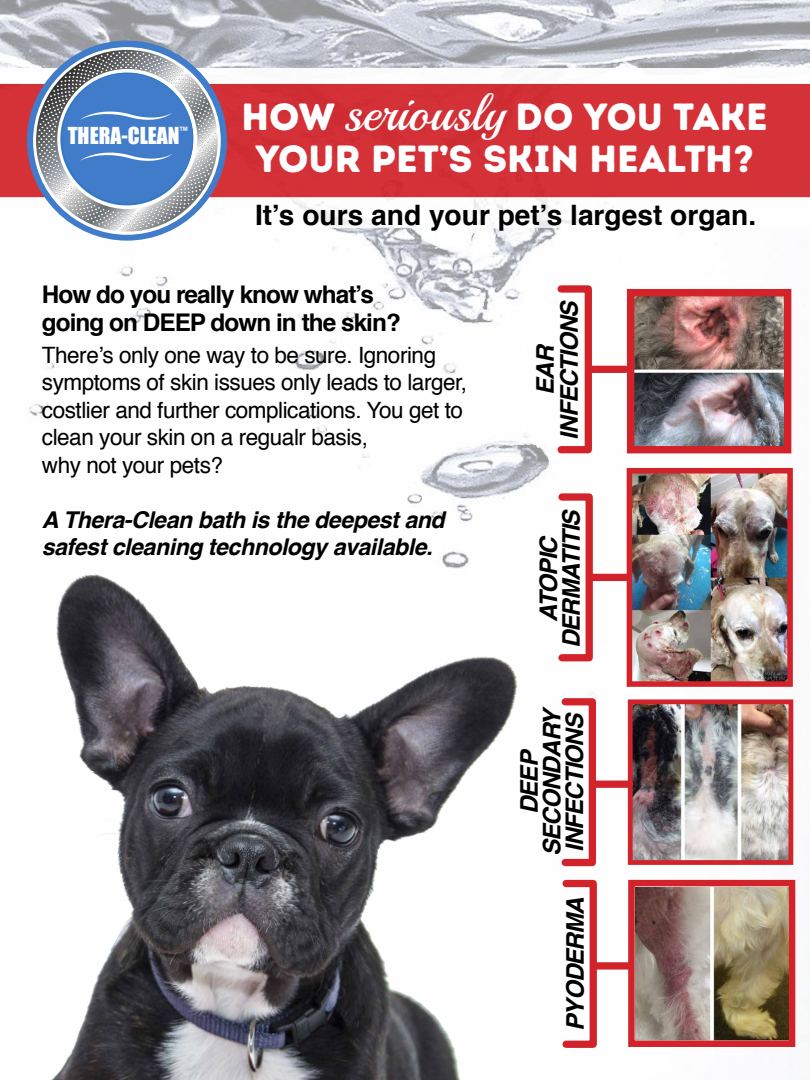
<style>
.page{position:relative;width:810px;height:1080px;background:#fff}
.page>*{position:absolute;margin:0;border:0;box-sizing:border-box;transform-origin:0 0}
.t1{font:37.88px/41.2px "Intro Rust Base";color:#fff;text-align:center}
.t2{font:700 28.12px "Helvetica";color:#000}
.t3{font:700 24.38px/27.5px "Helvetica";letter-spacing:-.04em;color:#000}
.t4{font:italic 700 24.25px/22.6px "Helvetica";letter-spacing:-.075em;color:#000;text-align:center}
.t5{font:italic 700 23.12px/27.5px "Helvetica";letter-spacing:-.02em;color:#000}
.t6{font:22.5px/27.5px "Helvetica";letter-spacing:-.02em;color:#000}
.t7{font:21.62px "Impact";color:#fff}
.s1{font-family:"Playball";font-size:49.81px}
</style>
<div class="page">
<img style="left:0;top:0;width:810px;height:1080px">
<img style="left:0;top:532px;width:779px;height:548px">
<div style="left:0;top:83px;width:810px;height:115px;background:#d43238"></div>
<div style="left:0;top:198px;width:810px;height:30px;background:#fff"></div>
<div style="left:0;top:68px;width:810px;height:16px;background:#fff"></div>
<svg style="left:27px;top:41px;width:200px;height:200px;fill:#407cca"></svg>
<svg style="left:38px;top:51px;width:178px;height:179px"></svg>
<img style="left:634px;top:475px;width:152px;height:205px">
<div style="left:627px;top:468px;width:166px;height:219px;border:6px solid #d2232a"></div>
<img style="left:634px;top:705px;width:153px;height:154px">
<div style="left:628px;top:699px;width:165px;height:166px;border:5px solid #d2232a"></div>
<img style="left:635px;top:297px;width:148px;height:148px">
<div style="left:627px;top:289px;width:164px;height:164px;border:7px solid #d2232a"></div>
<img style="left:635px;top:887px;width:153px;height:153px">
<div style="left:628px;top:880px;width:167px;height:167px;border:6px solid #d2232a"></div>
<div style="left:591px;top:366px;width:34px;height:7px;background:#d2232a"></div>
<div style="left:557px;top:285px;width:35px;height:168px;border:7px solid #d2232a"></div>
<div style="left:592px;top:574px;width:34px;height:7px;background:#d2232a"></div>
<div style="left:558px;top:493px;width:35px;height:168px;border:7px solid #d2232a"></div>
<div style="left:596px;top:781px;width:34px;height:7px;background:#d2232a"></div>
<div style="left:562px;top:698px;width:34px;height:168px;border:7px solid #d2232a"></div>
<div style="left:596px;top:962px;width:35px;height:8px;background:#d2232a"></div>
<div style="left:562px;top:880px;width:35px;height:168px;border:7px solid #d2232a"></div>
<p class="t7" style="left:68px;top:119px;width:122px">THERA-CLEAN<sup>™</sup></p>
<h1 class="t1" style="left:241px;top:97px;width:528px">HOW <span class="s1">seriously</span> DO YOU TAKE<br>YOUR PET’S SKIN HEALTH?</h1>
<p class="t2" style="left:255px;top:192px;width:503px">It’s ours and your pet’s largest organ.</p>
<p class="t3" style="left:42px;top:281px;width:361px">How do you really know what’s going on DEEP down in the skin?</p>
<p class="t6" style="left:42px;top:342px;width:427px">There’s only one way to be sure. Ignoring symptoms of skin issues only leads to larger, costlier and further complications. You get to clean your skin on a regualr basis,<br>why not your pets?</p>
<p class="t5" style="left:42px;top:506px;width:404px">A Thera-Clean bath is the deepest and safest cleaning technology available.</p>
<p class="t4" style="left:533px;top:440px;width:141px;line-height:24.2px;rotate:-90deg">EAR<br>INFECTIONS</p>
<p class="t4" style="left:538px;top:648px;width:141px;rotate:-90deg">ATOPIC<br>DERMATITIS</p>
<p class="t4" style="left:518px;top:856px;width:151px;rotate:-90deg">DEEP<br>SECONDARY<br>INFECTIONS</p>
<p class="t4" style="left:564px;top:1031px;width:135px;rotate:-90deg">PYODERMA</p>
</div>
